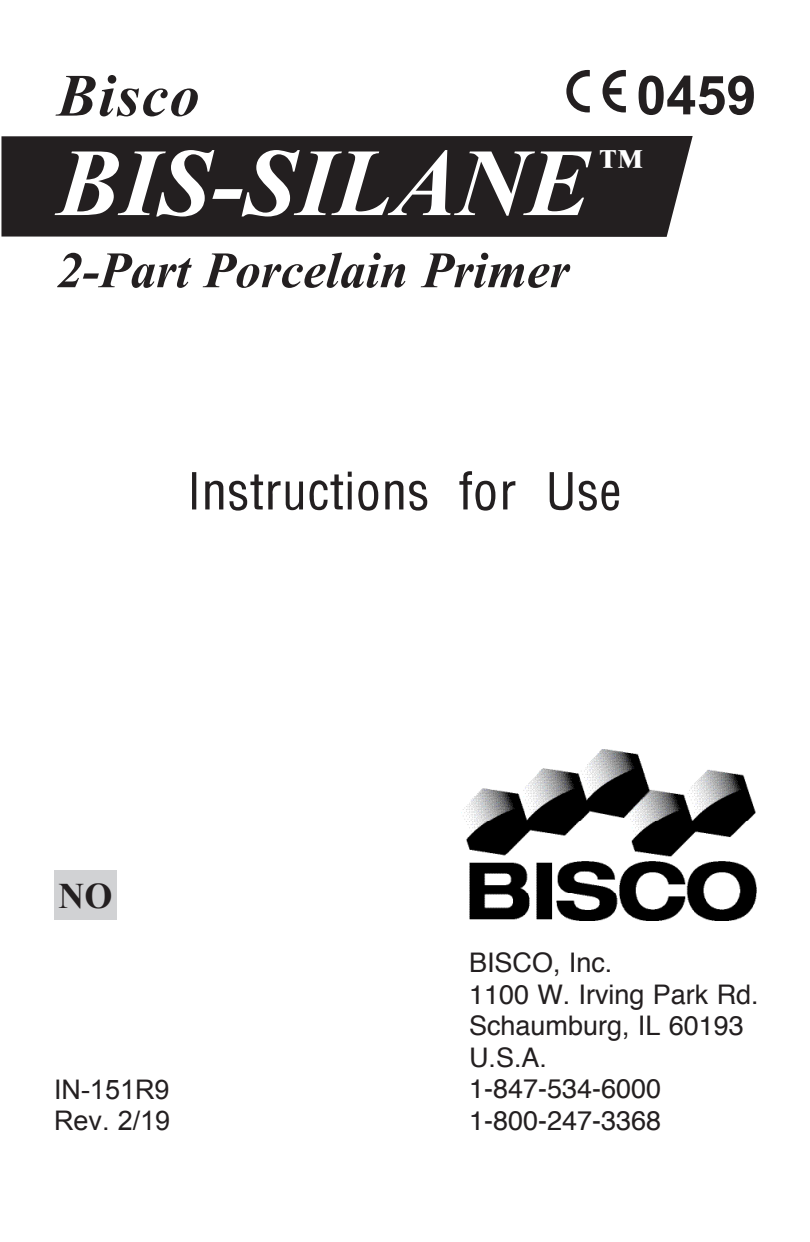
<style>
.page{position:relative;width:810px;height:1242px;background:#fff}
.page>*{position:absolute;margin:0;border:0;box-sizing:border-box;transform-origin:0 0}
.t1{font:italic 700 96px "Times New Roman";color:#fff}
.t2{font:italic 700 60px "Times New Roman";letter-spacing:.025em;color:#231f20}
.t3{font:100 condensed 57px "Helvetica";color:#231f20}
.t4{font:700 54px "Arial";color:#231f20}
.t5{font:italic 700 51px "Times New Roman";color:#231f20}
.t6{font:italic 700 42px "Times New Roman";color:#fff}
.t7{font:700 36px "Times New Roman";color:#231f20}
.t8{font:27px "Helvetica";color:#231f20}
.body{font:27px "Arial";color:#231f20}
</style>
<div class="page">
<div style="left:1px;top:136px;width:692px;height:101px;background:#231f20"></div>
<img style="left:461px;top:749px;width:296px;height:171px">
<svg style="left:566px;top:70px;width:24px;height:42px"></svg>
<svg style="left:603px;top:70px;width:23px;height:42px"></svg>
<div style="left:54px;top:871px;width:63px;height:49px;background:#d1d2d4"></div>
<p class="t2" style="left:57px;top:54px;width:144px">Bisco</p>
<p class="t4" style="left:636px;top:59px;width:122px">0459</p>
<p class="t1" style="left:57px;top:116px;width:535px">BIS-SILANE</p>
<p class="t6" style="left:600px;top:136px;width:43px">™</p>
<p class="t5" style="left:57px;top:235px;width:514px">2-Part Porcelain Primer</p>
<p class="t3" style="left:188px;top:469px;width:436px">Instructions for Use</p>
<p class="t7" style="left:59px;top:871px;width:56px">NO</p>
<p class="body" style="left:54px;top:1072px;width:117px">IN-151R9</p>
<p class="body" style="left:54px;top:1103px;width:118px">Rev. 2/19</p>
<p class="t8" style="left:469px;top:942px;width:145px">BISCO, Inc.</p>
<p class="t8" style="left:469px;top:974px;width:291px">1100 W. Irving Park Rd.</p>
<p class="t8" style="left:469px;top:1005px;width:276px">Schaumburg, IL 60193</p>
<p class="t8" style="left:469px;top:1037px;width:80px">U.S.A.</p>
<p class="t8" style="left:469px;top:1068px;width:194px">1-847-534-6000</p>
<p class="t8" style="left:469px;top:1100px;width:194px">1-800-247-3368</p>
</div>
